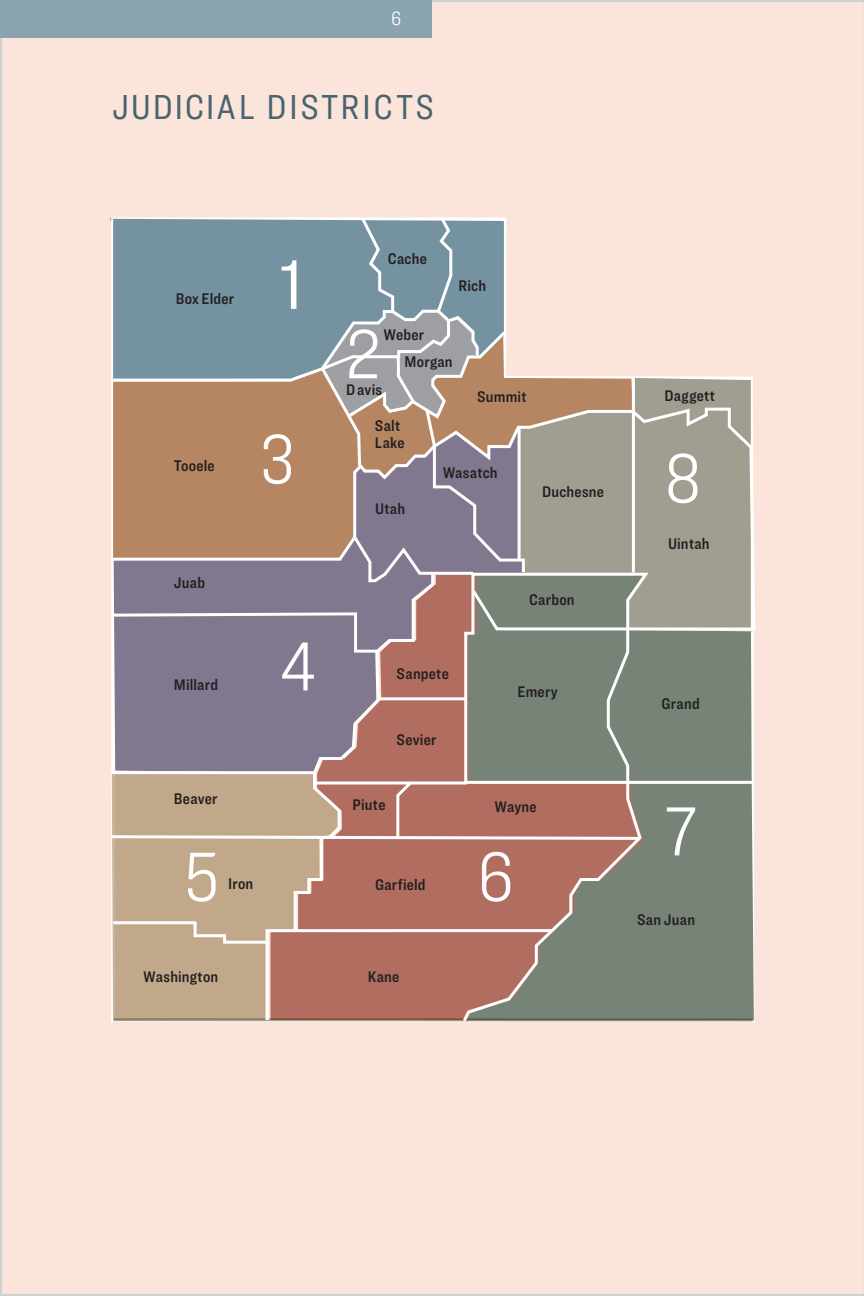
<style>
.page{position:relative;width:864px;height:1296px;background:#fbe5da}
.page>*{position:absolute;margin:0;border:0;box-sizing:border-box;transform-origin:0 0}
.t1{font:300 72px "Ringside Condensed";color:#fff}
.t2{font:72px "Ringside Condensed";color:#fff}
.t3{font:36px "Ringside Condensed";letter-spacing:.055em;color:#4b7084}
.t4{font:300 20px "Ringside Condensed";color:#fff}
.t5{font:16px/17.4px "Ringside Condensed Semi";letter-spacing:.015em;color:#231f20}
</style>
<div class="page">
<div style="left:0;top:0;width:432px;height:38px;background:#89a3af"></div>
<div style="left:651px;top:632px;width:103px;height:388px;background:#788377"></div>
<div style="left:114px;top:584px;width:198px;height:187px;background:#81778f"></div>
<hr style="left:114px;top:1018px;width:638px;height:3px;background:#332502">
<svg style="left:312px;top:584px;width:339px;height:441px;background:#8f8179"></svg>
<svg style="left:319px;top:215px;width:438px;height:417px;background:#c2b6aa"></svg>
<hr style="left:112px;top:771px;width:203px;height:3px;background:#fff">
<svg style="left:108px;top:778px;width:535px;height:245px;background:#b38b79"></svg>
<hr style="left:466px;top:781px;width:286px;height:3px;background:#fff">
<hr style="left:632px;top:377px;width:3px;height:196px;background:#fff">
<svg style="left:109px;top:611px;width:271px;height:43px;background:#8d8499"></svg>
<hr style="left:377px;top:697px;width:89px;height:3px;background:#fff">
<svg style="left:109px;top:215px;width:417px;height:369px;background:#9c9390"></svg>
<p class="t4" style="left:391px;top:5px;width:12px">6</p>
<p class="t3" style="left:112px;top:82px;width:323px">JUDICIAL DISTRICTS</p>
<p class="t5" style="left:176px;top:289px;width:60px">Box Elder</p>
<p class="t2" style="left:280px;top:236px;width:25px">1</p>
<p class="t5" style="left:174px;top:456px;width:42px">Tooele</p>
<p class="t5" style="left:174px;top:574px;width:33px">Juab</p>
<p class="t5" style="left:174px;top:676px;width:46px">Millard</p>
<p class="t5" style="left:174px;top:789px;width:45px">Beaver</p>
<p class="t1" style="left:260px;top:411px;width:37px">3</p>
<p class="t1" style="left:280px;top:618px;width:37px">4</p>
<p class="t5" style="left:388px;top:249px;width:40px">Cache</p>
<p class="t5" style="left:459px;top:277px;width:29px">Rich</p>
<p class="t5" style="left:383px;top:326px;width:42px">Weber</p>
<p class="t1" style="left:346px;top:306px;width:37px">2</p>
<p class="t5" style="left:405px;top:353px;width:50px">Morgan</p>
<p class="t5" style="left:346px;top:380px;width:37px">Davis</p>
<p class="t5" style="left:375px;top:416px;width:31px">Salt<br>Lake</p>
<p class="t5" style="left:477px;top:388px;width:51px">Summit</p>
<p class="t5" style="left:375px;top:500px;width:32px">Utah</p>
<p class="t5" style="left:443px;top:464px;width:57px">Wasatch</p>
<p class="t5" style="left:542px;top:483px;width:63px">Duchesne</p>
<p class="t5" style="left:397px;top:664px;width:54px">Sanpete</p>
<p class="t5" style="left:397px;top:730px;width:41px">Sevier</p>
<p class="t5" style="left:529px;top:591px;width:47px">Carbon</p>
<p class="t5" style="left:518px;top:683px;width:42px">Emery</p>
<p class="t5" style="left:353px;top:795px;width:34px">Piute</p>
<p class="t5" style="left:495px;top:798px;width:44px">Wayne</p>
<p class="t1" style="left:183px;top:828px;width:37px">5</p>
<p class="t1" style="left:477px;top:828px;width:39px">6</p>
<p class="t5" style="left:228px;top:874px;width:27px">Iron</p>
<p class="t5" style="left:375px;top:876px;width:52px">Garfield</p>
<p class="t5" style="left:143px;top:968px;width:77px">Washington</p>
<p class="t5" style="left:368px;top:968px;width:33px">Kane</p>
<p class="t5" style="left:664px;top:386px;width:52px">Daggett</p>
<p class="t1" style="left:664px;top:430px;width:39px">8</p>
<p class="t5" style="left:668px;top:535px;width:43px">Uintah</p>
<p class="t5" style="left:662px;top:694px;width:40px">Grand</p>
<p class="t1" style="left:664px;top:783px;width:34px">7</p>
<p class="t5" style="left:637px;top:910px;width:60px">San Juan</p>
</div>
